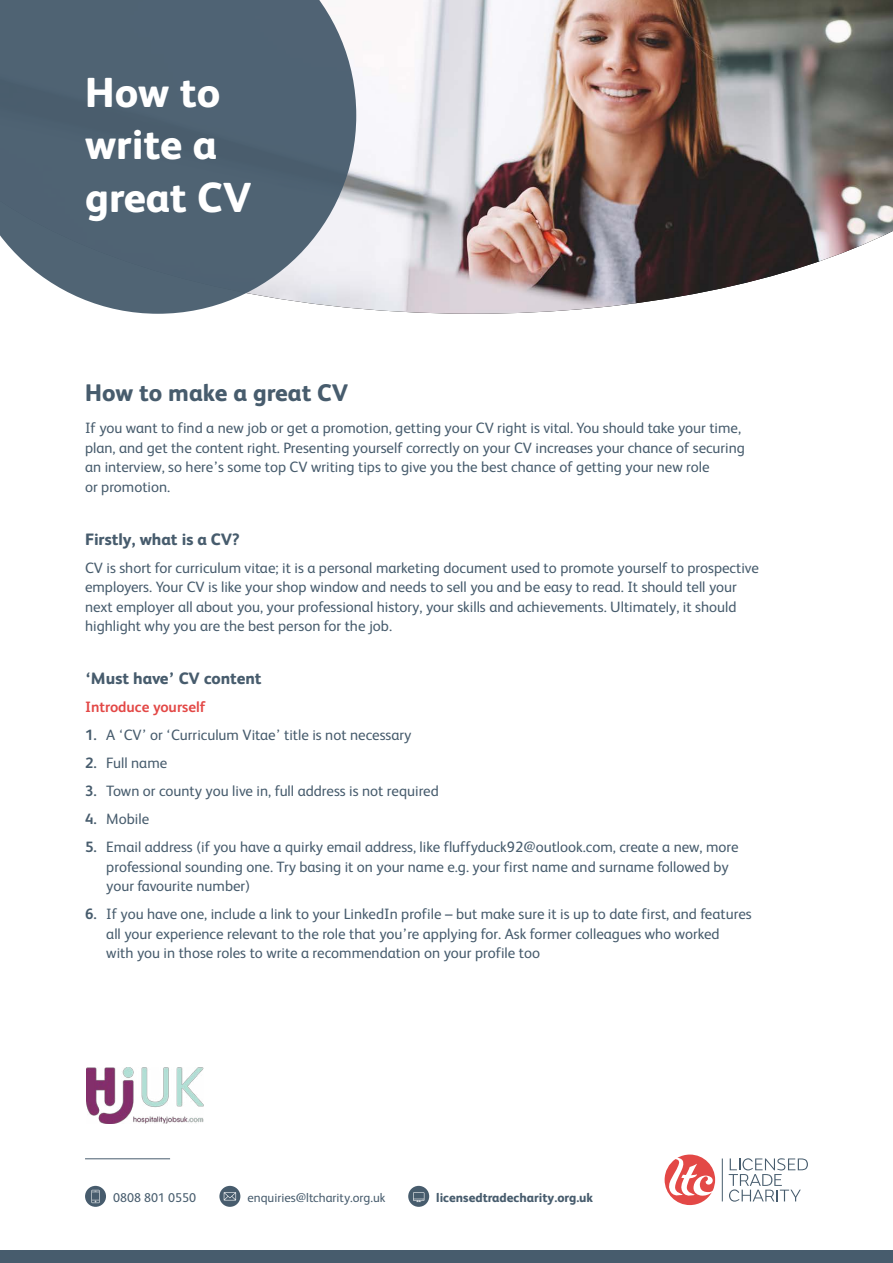
<style>
.page{position:relative;width:893px;height:1263px;background:#fff}
.page>*{position:absolute;margin:0;border:0;box-sizing:border-box;transform-origin:0 0}
.t1{font:800 42px/52.5px "FS Albert";color:#fff}
.t2{font:800 24px "FS Albert";color:#475c6d}
.t3{font:800 16.5px "FS Albert";color:#475c6d}
.t4{font:15px/19.5px "FS Albert";color:#475c6d}
.t5{font:700 15px "FS Albert";color:#e34846}
.t6{font:12.75px "FS Albert";color:#475c6d}
.t7{font:800 12.75px "FS Albert";color:#475c6d}
.s1{font-weight:700}
</style>
<div class="page">
<img style="left:356px;top:0;width:537px;height:314px">
<svg style="left:0;top:0;width:356px;height:314px;fill:#4f6373"></svg>
<img style="left:86px;top:1068px;width:118px;height:55px">
<svg style="left:729px;top:1158px;width:79px;height:43px"></svg>
<hr style="left:722px;top:1158px;width:1px;height:43px;background:#475c6d">
<svg style="left:664px;top:1154px;width:51px;height:51px"></svg>
<div style="left:0;top:1250px;width:893px;height:13px;background:#475c6d"></div>
<hr style="left:85px;top:1158px;width:85px;height:1px;background:#475c6d">
<div style="left:85px;top:1186px;width:21px;height:21px;background:#475c6d;border-radius:50%"></div>
<svg style="left:219px;top:1186px;width:21px;height:21px"></svg>
<svg style="left:224px;top:1192px;width:12px;height:8px"></svg>
<svg style="left:91px;top:1190px;width:9px;height:13px"></svg>
<div style="left:408px;top:1186px;width:21px;height:21px;background:#475c6d;border-radius:50%"></div>
<svg style="left:413px;top:1192px;width:11px;height:10px"></svg>
<h1 class="t1" style="left:85px;top:66px;width:168px">How to write a great CV</h1>
<h2 class="t2" style="left:85px;top:379px;width:265px">How to make a great CV</h2>
<p class="t4" style="left:85px;top:418px;width:661px">If you want to find a new job or get a promotion, getting your CV right is vital. You should take your time, plan, and get the content right. Presenting yourself correctly on your CV increases your chance of securing an interview, so here’s some top CV writing tips to give you the best chance of getting your new role<br>or promotion.</p>
<p class="t3" style="left:85px;top:529px;width:156px">Firstly, what is a CV?</p>
<p class="t4" style="left:85px;top:558px;width:675px">CV is short for curriculum vitae; it is a personal marketing document used to promote yourself to prospective employers. Your CV is like your shop window and needs to sell you and be easy to read. It should tell your next employer all about you, your professional history, your skills and achievements. Ultimately, it should highlight why you are the best person for the job.</p>
<p class="t3" style="left:85px;top:669px;width:178px">‘Must have’ CV content</p>
<p class="t5" style="left:85px;top:698px;width:122px">Introduce yourself</p>
<p class="t4" style="left:85px;top:725px;width:328px"><span class="s1">1.</span> A ‘CV’ or ‘Curriculum Vitae’ title is not necessary</p>
<p class="t4" style="left:85px;top:753px;width:84px"><span class="s1">2.</span> Full name</p>
<p class="t4" style="left:85px;top:781px;width:355px"><span class="s1">3.</span> Town or county you live in, full address is not required</p>
<p class="t4" style="left:85px;top:809px;width:66px"><span class="s1">4.</span> Mobile</p>
<p class="t4" style="left:106px;top:837px;width:634px;text-indent:-21px"><span class="s1">5.</span> Email address (if you have a quirky email address, like fluffyduck92@outlook.com, create a new, more professional sounding one. Try basing it on your name e.g. your first name and surname followed by your favourite number)</p>
<p class="t4" style="left:106px;top:904px;width:647px;text-indent:-21px"><span class="s1">6.</span> If you have one, include a link to your LinkedIn profile – but make sure it is up to date first, and features all your experience relevant to the role that you’re applying for. Ask former colleagues who worked<br>with you in those roles to write a recommendation on your profile too</p>
<p class="t6" style="left:113px;top:1190px;width:85px">0808 801 0550</p>
<p class="t6" style="left:247px;top:1190px;width:139px">enquiries@ltcharity.org.uk</p>
<p class="t7" style="left:436px;top:1189px;width:158px">licensedtradecharity.org.uk</p>
</div>
